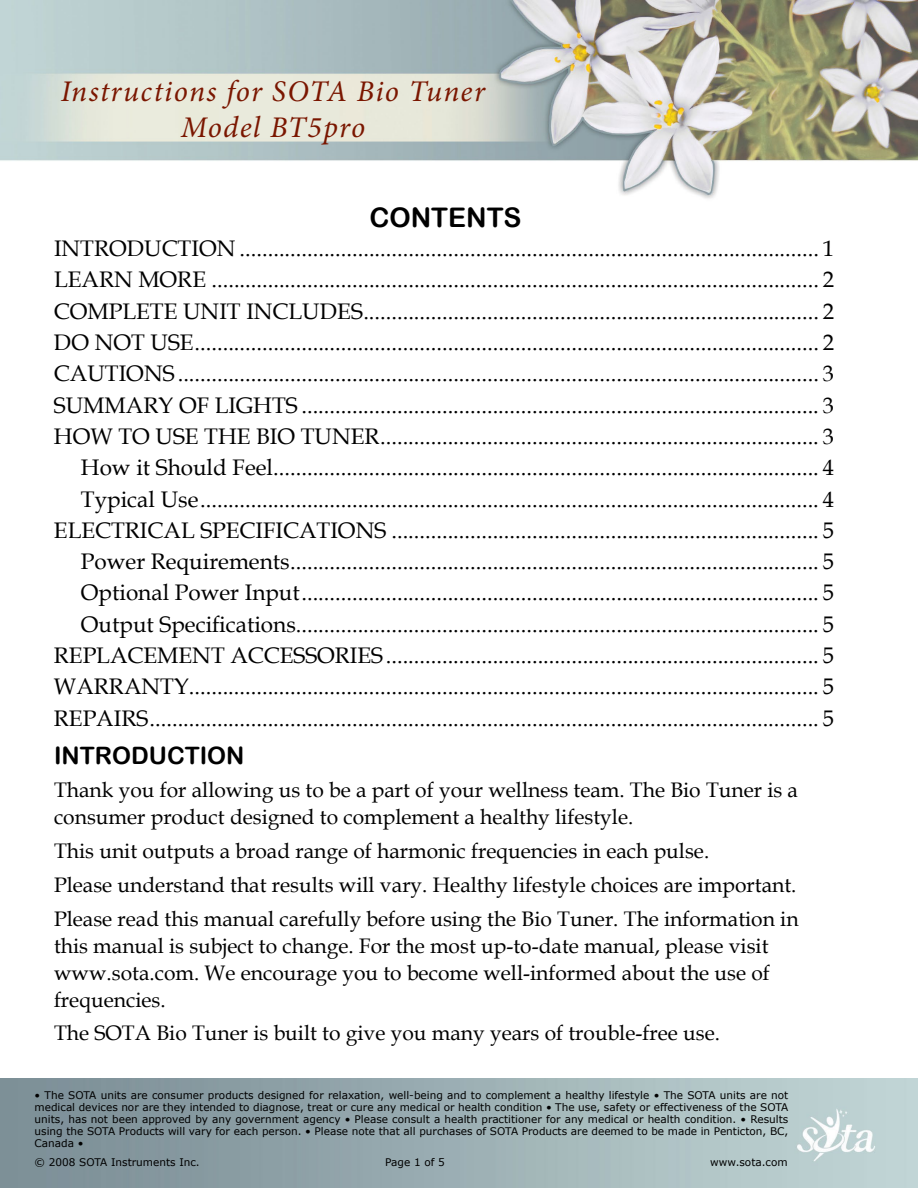
<style>
.page{position:relative;width:918px;height:1188px;background:#fff}
.page>*{position:absolute;margin:0;border:0;box-sizing:border-box;transform-origin:0 0}
.t1{font:italic 30px/36px "Minion Pro";letter-spacing:.04em;color:#7a1600;text-align:center}
.t2{font:27px "Arial Rounded MT Bold";color:#000}
.t3{font:24px "Arial Rounded MT Bold";color:#000}
.t4{font:22.5px/31.3px "Book Antiqua";color:#000;text-align:right}
.t5{font:21px/27px "Book Antiqua";color:#000}
.t6{font:10.5px/12px "Verdana";color:#000;text-align:justify}
</style>
<div class="page">
<img style="left:0;top:0;width:918px;height:199px">
<img style="left:0;top:1079px;width:918px;height:109px">
<h1 class="t1" style="left:61px;top:74px;width:426px">Instructions for SOTA Bio Tuner<br>Model BT5pro</h1>
<p class="t2" style="left:369px;top:201px;width:154px">CONTENTS</p>
<p class="t4" style="left:54px;top:232px;width:782px">INTRODUCTION ....................................................................................................... 1<br>LEARN MORE ............................................................................................................ 2<br>COMPLETE UNIT INCLUDES................................................................................. 2<br>DO NOT USE............................................................................................................... 2<br>CAUTIONS .................................................................................................................. 3<br>SUMMARY OF LIGHTS ............................................................................................ 3<br>HOW TO USE THE BIO TUNER.............................................................................. 3<br>How it Should Feel................................................................................................. 4<br>Typical Use.............................................................................................................. 4<br>ELECTRICAL SPECIFICATIONS ............................................................................ 5<br>Power Requirements.............................................................................................. 5<br>Optional Power Input............................................................................................ 5<br>Output Specifications............................................................................................. 5<br>REPLACEMENT ACCESSORIES............................................................................. 5<br>WARRANTY................................................................................................................ 5<br>REPAIRS....................................................................................................................... 5</p>
<p class="t3" style="left:54px;top:741px;width:192px">INTRODUCTION</p>
<p class="t5" style="left:54px;top:776px;width:746px">Thank you for allowing us to be a part of your wellness team. The Bio Tuner is a consumer product designed to complement a healthy lifestyle.</p>
<p class="t5" style="left:54px;top:834px;width:746px;line-height:33.8px">This unit outputs a broad range of harmonic frequencies in each pulse.<br>Please understand that results will vary. Healthy lifestyle choices are important.<br>Please read this manual carefully before using the Bio Tuner. The information in</p>
<p class="t5" style="left:54px;top:932px;width:717px;text-align:justify">this manual is subject to change. For the most up-to-date manual, please visit www.sota.com. We encourage you to become well-informed about the use of frequencies.</p>
<p class="t5" style="left:54px;top:1019px;width:668px">The SOTA Bio Tuner is built to give you many years of trouble-free use.</p>
<p class="t6" style="left:35px;top:1089px;width:755px">• The SOTA units are consumer products designed for relaxation, well-being and to complement a healthy lifestyle • The SOTA units are not medical devices nor are they intended to diagnose, treat or cure any medical or health condition • The use, safety or effectiveness of the SOTA units, has not been approved by any government agency • Please consult a health practitioner for any medical or health condition. • Results using the SOTA Products will vary for each person. • Please note that all purchases of SOTA Products are deemed to be made in Penticton, BC, Canada •</p>
<p class="t6" style="left:35px;top:1155px;width:167px">© 2008 SOTA Instruments Inc.</p>
<p class="t6" style="left:385px;top:1155px;width:61px">Page 1 of 5</p>
<p class="t6" style="left:710px;top:1155px;width:79px">www.sota.com</p>
</div>
